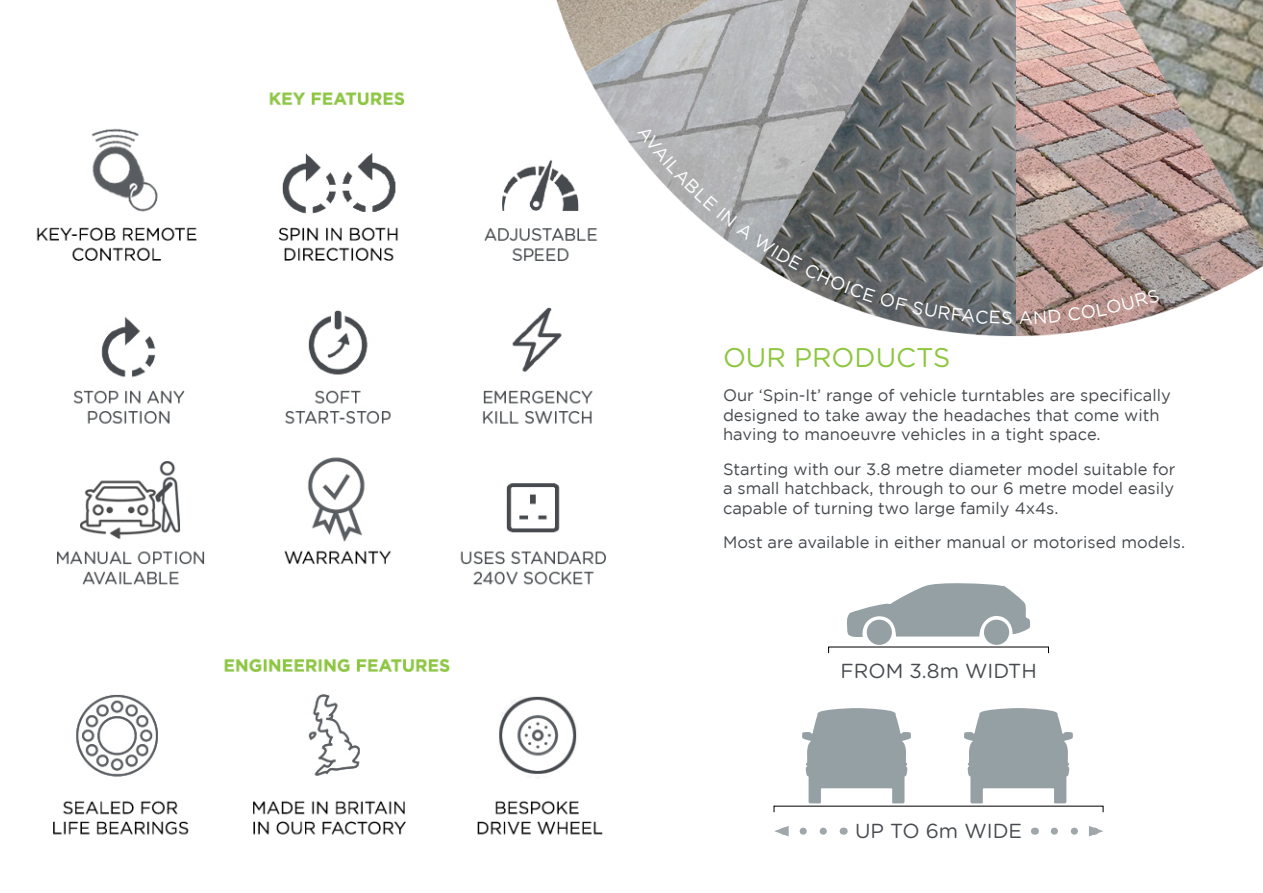
<style>
.page{position:relative;width:1263px;height:893px;background:#fff}
.page>*{position:absolute;margin:0;border:0;box-sizing:border-box;transform-origin:0 0}
.t1{font:27px "Gotham Rounded";color:#8dc63f}
.Benefits_Para{font:20.25px "Gotham Rounded";color:#474b4f}
.t2{font:16.5px/19.5px "Gotham";color:#474b4f}
</style>
<div class="page">
<img style="left:36px;top:91px;width:570px;height:744px">
<img style="left:527px;top:0;width:736px;height:343px">
<svg style="left:774px;top:826px;width:49px;height:10px"></svg>
<svg style="left:1054px;top:826px;width:49px;height:10px"></svg>
<svg style="left:847px;top:583px;width:183px;height:54px"></svg>
<div style="left:867px;top:620px;width:25px;height:25px;background:#94a0a4;border-radius:50%"></div>
<div style="left:984px;top:620px;width:25px;height:25px;background:#94a0a4;border-radius:50%"></div>
<svg style="left:802px;top:708px;width:109px;height:95px"></svg>
<svg style="left:964px;top:708px;width:109px;height:95px"></svg>
<svg style="left:637px;top:125px;width:375px;height:199px"></svg>
<svg style="left:1019px;top:309px;width:42px;height:15px"></svg>
<svg style="left:1068px;top:288px;width:92px;height:33px;background:#b1908a"></svg>
<p class="t1" style="left:723px;top:339px;width:229px">OUR PRODUCTS</p>
<p class="t2" style="left:723px;top:385px;width:449px">Our ‘Spin-It’ range of vehicle turntables are specifically designed to take away the headaches that come with having to manoeuvre vehicles in a tight space.</p>
<p class="t2" style="left:723px;top:459px;width:454px;text-align:justify">Starting with our 3.8 metre diameter model suitable for a small hatchback, through to our 6 metre model easily capable of turning two large family 4x4s.</p>
<p class="t2" style="left:723px;top:532px;width:464px">Most are available in either manual or motorised models.</p>
<p class="Benefits_Para" style="left:840px;top:657px;width:198px">FROM 3.8m WIDTH</p>
<p class="Benefits_Para" style="left:855px;top:817px;width:168px">UP TO 6m WIDE</p>
</div>
